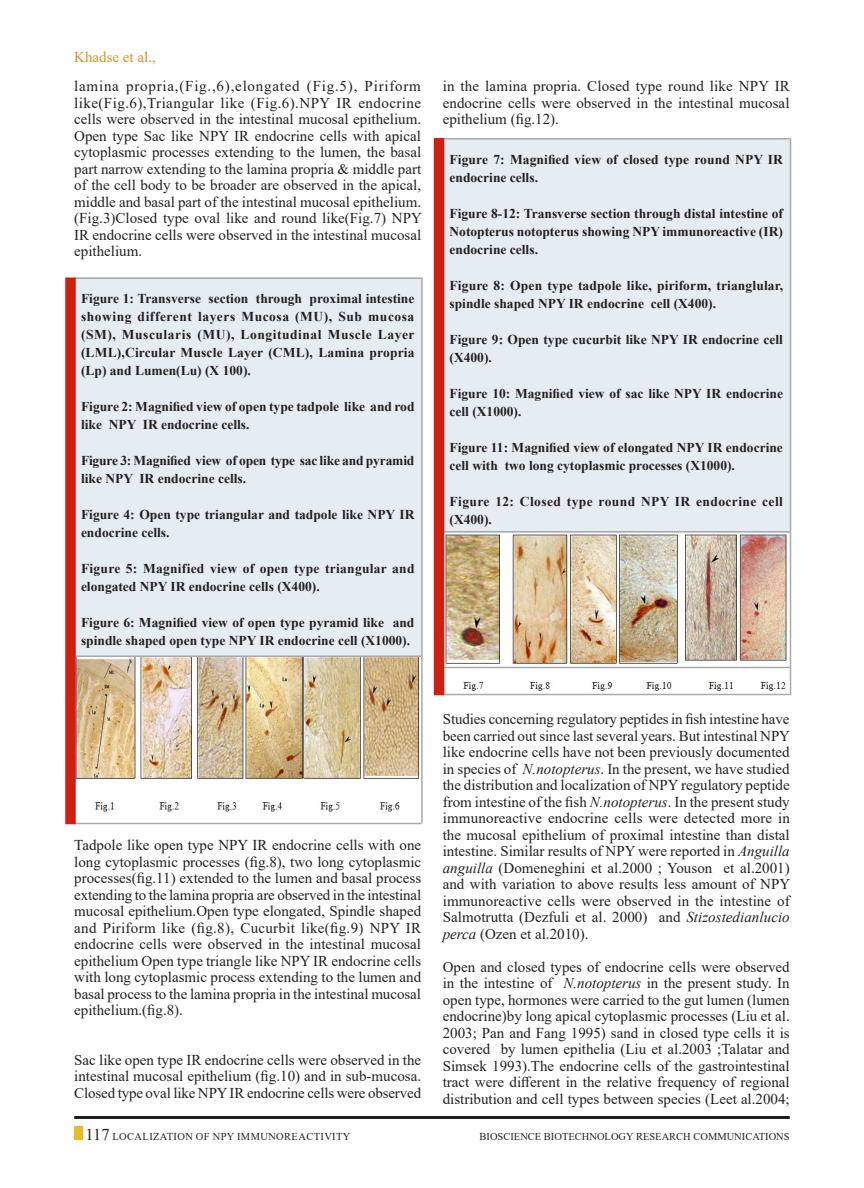
<style>
.page{position:relative;width:864px;height:1188px;background:#fff}
.page>*{position:absolute;margin:0;border:0;box-sizing:border-box;transform-origin:0 0}
.Body_text{font:15px/16.5px "Times New Roman";color:#231f20;text-align:justify}
.Body_text-2{font:15px "Times New Roman";color:#d69429}
.Body_text-3{font:700 13.5px/18px "Times New Roman";color:#231f20}
.Body_text-4{font:700 13.5px/18px "Times New Roman";letter-spacing:.02em;color:#231f20}
.Body_text-5{font:700 13.5px/18px "Times New Roman";letter-spacing:.03em;color:#231f20}
.t1{font:10.5px "Times New Roman";color:#231f20}
.t2{font:10.5px "Times New Roman";letter-spacing:.035em;color:#231f20}
.s1{font-style:italic}
.s2{font-size:16.5px}
</style>
<div class="page">
<div style="left:74px;top:1126px;width:9px;height:14px;background:#eaba2e"></div>
<hr style="left:74px;top:1116px;width:716px;height:3px;background:#231f20">
<img style="left:76px;top:657px;width:344px;height:155px">
<div style="left:74px;top:278px;width:347px;height:378px;background:#e5ecf2"></div>
<hr style="left:74px;top:656px;width:347px;height:1px;background:#a8aaad">
<hr style="left:74px;top:278px;width:347px;height:1px;background:#a8aaad">
<hr style="left:421px;top:278px;width:2px;height:546px;background:#a8aaad">
<hr style="left:74px;top:823px;width:347px;height:1px;background:#a8aaad">
<div style="left:65px;top:278px;width:11px;height:546px;background:#ce1f10"></div>
<img style="left:444px;top:532px;width:346px;height:162px">
<div style="left:443px;top:138px;width:347px;height:394px;background:#e5ecf2"></div>
<hr style="left:443px;top:531px;width:347px;height:1px;background:#a8aaad">
<hr style="left:443px;top:667px;width:347px;height:1px;background:#a8aaad">
<hr style="left:443px;top:694px;width:347px;height:1px;background:#a8aaad">
<hr style="left:443px;top:138px;width:347px;height:2px;background:#a8aaad">
<hr style="left:790px;top:138px;width:1px;height:557px;background:#a8aaad">
<div style="left:434px;top:138px;width:10px;height:557px;background:#ce1f10"></div>
<p class="Body_text-2" style="left:74px;top:47px;width:83px">Khadse et al.,</p>
<p class="Body_text" style="left:74px;top:78px;width:349px">lamina propria,(Fig.,6),elongated (Fig.5), Piriform like(Fig.6),Triangular like (Fig.6).NPY IR endocrine cells were observed in the intestinal mucosal epithelium.<br>Open type Sac like NPY IR endocrine cells with apical cytoplasmic processes extending to the lumen, the basal part narrow extending to the lamina propria &amp; middle part of the cell body to be broader are observed in the apical, middle and basal part of the intestinal mucosal epithelium. (Fig.3)Closed type oval like and round like(Fig.7) NPY IR endocrine cells were observed in the intestinal mucosal epithelium.</p>
<p class="Body_text" style="left:443px;top:78px;width:348px">in the lamina propria. Closed type round like NPY IR endocrine cells were observed in the intestinal mucosal epithelium (fig.12).</p>
<p class="Body_text-3" style="left:81px;top:289px;width:335px;text-align:justify">Figure 1: Transverse section through proximal intestine showing different layers Mucosa (MU), Sub mucosa (SM), Muscularis (MU), Longitudinal Muscle Layer (LML),Circular Muscle Layer (CML), Lamina propria (Lp) and Lumen(Lu) (X 100).</p>
<p class="Body_text-3" style="left:81px;top:397px;width:335px">Figure 2: Magnified view of open type tadpole like and rod like NPY IR endocrine cells.</p>
<p class="Body_text-3" style="left:81px;top:451px;width:335px">Figure 3: Magnified view of open type sac like and pyramid like NPY IR endocrine cells.</p>
<p class="Body_text-3" style="left:81px;top:505px;width:335px">Figure 4: Open type triangular and tadpole like NPY IR endocrine cells.</p>
<p class="Body_text-4" style="left:81px;top:559px;width:335px">Figure 5: Magnified view of open type triangular and elongated NPY IR endocrine cells (X400).</p>
<p class="Body_text-3" style="left:81px;top:613px;width:335px">Figure 6: Magnified view of open type pyramid like and spindle shaped open type NPY IR endocrine cell (X1000).</p>
<p class="Body_text-3" style="left:450px;top:150px;width:335px">Figure 7: Magnified view of closed type round NPY IR endocrine cells.</p>
<p class="Body_text-3" style="left:450px;top:204px;width:335px;text-align:justify">Figure 8-12: Transverse section through distal intestine of Notopterus notopterus showing NPY immunoreactive (IR) endocrine cells.</p>
<p class="Body_text-3" style="left:450px;top:276px;width:335px">Figure 8: Open type tadpole like, piriform, trianglular, spindle shaped NPY IR endocrine cell (X400).</p>
<p class="Body_text-3" style="left:450px;top:330px;width:335px">Figure 9: Open type cucurbit like NPY IR endocrine cell (X400).</p>
<p class="Body_text-3" style="left:450px;top:384px;width:335px">Figure 10: Magnified view of sac like NPY IR endocrine cell (X1000).</p>
<p class="Body_text-3" style="left:450px;top:438px;width:335px">Figure 11: Magnified view of elongated NPY IR endocrine cell with two long cytoplasmic processes (X1000).</p>
<p class="Body_text-5" style="left:450px;top:492px;width:335px">Figure 12: Closed type round NPY IR endocrine cell (X400).</p>
<p class="Body_text" style="left:74px;top:837px;width:349px">Tadpole like open type NPY IR endocrine cells with one long cytoplasmic processes (fig.8), two long cytoplasmic processes(fig.11) extended to the lumen and basal process extending to the lamina propria are observed in the intestinal mucosal epithelium.Open type elongated, Spindle shaped and Piriform like (fig.8), Cucurbit like(fig.9) NPY IR endocrine cells were observed in the intestinal mucosal epithelium Open type triangle like NPY IR endocrine cells with long cytoplasmic process extending to the lumen and basal process to the lamina propria in the intestinal mucosal epithelium.(fig.8).</p>
<p class="Body_text" style="left:74px;top:1051px;width:348px">Sac like open type IR endocrine cells were observed in the intestinal mucosal epithelium (fig.10) and in sub-mucosa.<br>Closed type oval like NPY IR endocrine cells were observed</p>
<p class="Body_text" style="left:443px;top:711px;width:349px">Studies concerning regulatory peptides in fish intestine have been carried out since last several years. But intestinal NPY like endocrine cells have not been previously documented in species of <span class="s1">N.notopterus</span>. In the present, we have studied the distribution and localization of NPY regulatory peptide from intestine of the fish <span class="s1">N.notopterus</span>. In the present study immunoreactive endocrine cells were detected more in the mucosal epithelium of proximal intestine than distal intestine. Similar results of NPY were reported in <span class="s1">Anguilla anguilla</span> (Domeneghini et al.2000 ; Youson et al.2001) and with variation to above results less amount of NPY immunoreactive cells were observed in the intestine of Salmotrutta (Dezfuli et al. 2000) and <span class="s1">Stizostedianlucio perca</span> (Ozen et al.2010).</p>
<p class="Body_text" style="left:443px;top:958px;width:348px">Open and closed types of endocrine cells were observed in the intestine of <span class="s1">N.notopterus</span> in the present study. In open type, hormones were carried to the gut lumen (lumen endocrine)by long apical cytoplasmic processes (Liu et al.<br>2003; Pan and Fang 1995) sand in closed type cells it is covered by lumen epithelia (Liu et al.2003 ;Talatar and Simsek 1993).The endocrine cells of the gastrointestinal tract were different in the relative frequency of regional distribution and cell types between species (Leet al.2004;</p>
<p class="t1" style="left:86px;top:1129px;width:71px"><span class="s2">117</span> Localizati</p>
<p class="t2" style="left:177px;top:1129px;width:143px">on of NPY Immunoreactivity</p>
<p class="t1" style="left:480px;top:1129px;width:312px">BIOSCIENCE BIOTECHNOLOGY RESEARCH COMMUNICATIONS</p>
</div>
